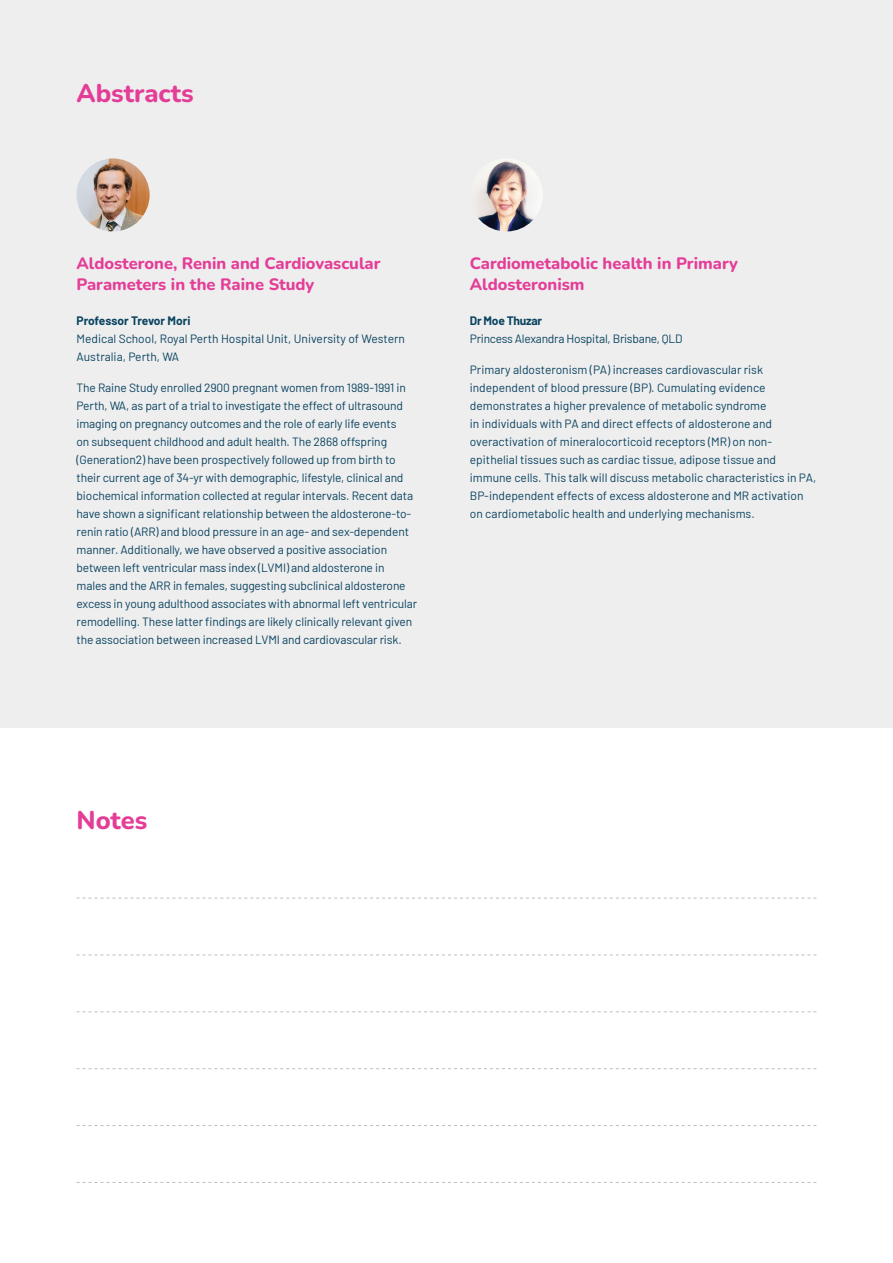
<style>
.page{position:relative;width:893px;height:1263px;background:#fff}
.page>*{position:absolute;margin:0;border:0;box-sizing:border-box;transform-origin:0 0}
.Sub_heading_1{font:800 25.5px "Nunito";color:#e43d97}
.Sub_heading{font:800 16.5px/21px "Nunito";color:#e43d97}
.Copy{font:12px/18px "Barlow";letter-spacing:-.01em;color:#0a435f}
.s1{font-weight:700}
</style>
<div class="page">
<div style="left:0;top:0;width:893px;height:728px;background:#eeeeef"></div>
<svg style="left:77px;top:1068px;width:739px;height:1px"></svg>
<svg style="left:77px;top:954px;width:739px;height:1px"></svg>
<svg style="left:77px;top:1125px;width:739px;height:1px"></svg>
<svg style="left:77px;top:1011px;width:739px;height:1px"></svg>
<svg style="left:77px;top:898px;width:739px;height:1px"></svg>
<svg style="left:77px;top:1182px;width:739px;height:1px"></svg>
<img style="left:77px;top:158px;width:73px;height:73px;border-radius:37px">
<img style="left:470px;top:158px;width:73px;height:73px;border-radius:37px">
<p class="Sub_heading_1" style="left:77px;top:75px;width:119px">Abstracts</p>
<p class="Sub_heading" style="left:77px;top:252px;width:305px">Aldosterone, Renin and Cardiovascular<br>Parameters in the Raine Study</p>
<p class="Copy" style="left:77px;top:311px;width:330px"><span class="s1">Professor Trevor Mori<br></span>Medical School, Royal Perth Hospital Unit, University of Western<br>Australia, Perth, WA</p>
<p class="Copy" style="left:77px;top:377px;width:342px">The Raine Study enrolled 2900 pregnant women from 1989-1991 in Perth, WA, as part of a trial to investigate the effect of ultrasound imaging on pregnancy outcomes and the role of early life events<br>on subsequent childhood and adult health. The 2868 offspring (Generation2) have been prospectively followed up from birth to their current age of 34-yr with demographic, lifestyle, clinical and biochemical information collected at regular intervals. Recent data have shown a significant relationship between the aldosterone-to&shy;renin ratio (ARR) and blood pressure in an age- and sex-dependent manner. Additionally, we have observed a positive association between left ventricular mass index (LVMI) and aldosterone in males and the ARR in females, suggesting subclinical aldosterone excess in young adulthood associates with abnormal left ventricular remodelling. These latter findings are likely clinically relevant given the association between increased LVMI and cardiovascular risk.</p>
<p class="Sub_heading" style="left:470px;top:252px;width:270px">Cardiometabolic health in Primary<br>Aldosteronism</p>
<p class="Copy" style="left:470px;top:311px;width:214px"><span class="s1">Dr Moe Thuzar<br></span>Princess Alexandra Hospital, Brisbane, QLD</p>
<p class="Copy" style="left:470px;top:359px;width:348px">Primary aldosteronism (PA) increases cardiovascular risk independent of blood pressure (BP). Cumulating evidence demonstrates a higher prevalence of metabolic syndrome<br>in individuals with PA and direct effects of aldosterone and overactivation of mineralocorticoid receptors (MR) on non&shy;epithelial tissues such as cardiac tissue, adipose tissue and immune cells. This talk will discuss metabolic characteristics in PA, BP-independent effects of excess aldosterone and MR activation on cardiometabolic health and underlying mechanisms.</p>
<p class="Sub_heading_1" style="left:77px;top:802px;width:72px">Notes</p>
</div>
